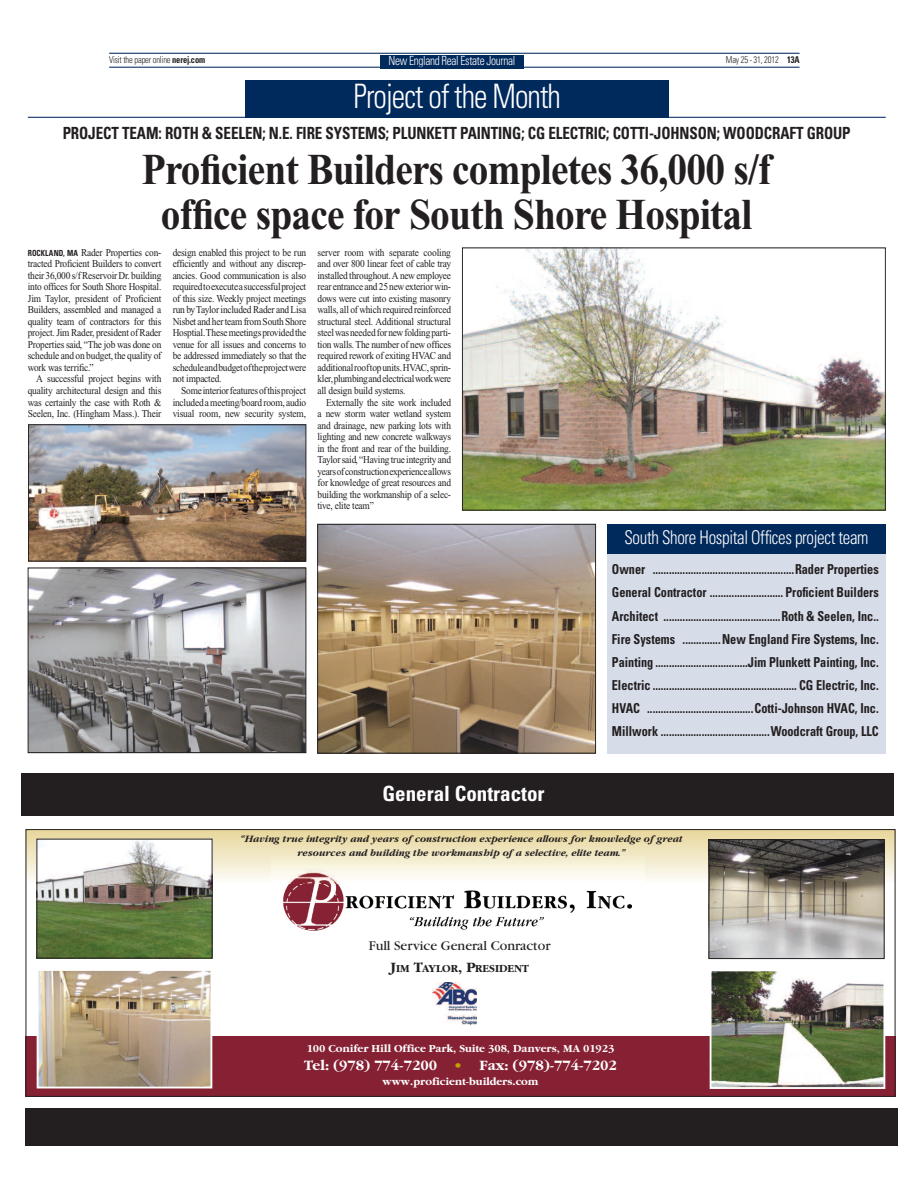
<style>
.page{position:relative;width:918px;height:1188px;background:#fff}
.page>*{position:absolute;margin:0;border:0;box-sizing:border-box;transform-origin:0 0}
.t1{font:700 44.1px/45.2px "Times New Roman";letter-spacing:-.02em;color:#231f20;text-align:center;scale:.9 1}
.t2{font:300 condensed 33.75px "Univers";letter-spacing:-.03em;color:#fff;scale:.9 1}
.t3{font:700 condensed 21px "Univers";color:#fff}
.t4{font:300 condensed 18.9px "Univers";letter-spacing:-.02em;color:#fff;scale:.9 1}
.t5{font:700 condensed 16.8px "Univers";letter-spacing:-.005em;color:#231f20;scale:.9 1}
.t6{font:700 14.85px "Garamond";color:#fff}
.t7{font:13.95px "Garamond";color:#231f20}
.t8{font:700 condensed 13.65px/23.1px "Univers";color:#231f20;text-align:justify;scale:.9 1}
.t9{font:300 condensed 12.6px "Univers";letter-spacing:-.03em;color:#fff;scale:.9 1}
.t10{font:700 11.1px "Garamond";color:#fff}
.t11{font:700 11.1px "Garamond";color:#231f20}
.t12{font:10.5px/11.6px "Times New Roman";letter-spacing:-.02em;color:#231f20;text-align:justify;scale:.9 1}
.t13{font:italic 700 10.2px/14px "Garamond";color:#231f20;text-align:center}
.t14{font:300 condensed 9.45px "Univers";letter-spacing:-.02em;color:#231f20;scale:.9 1}
.s1{font-weight:700}
.s2{font-family:"Univers";font-weight:700;font-stretch:condensed;font-size:8.4px}
.s3{font-size:14.85px}
.s4{color:#c2a205}
</style>
<div class="page">
<div style="left:246px;top:80px;width:423px;height:38px;background:#00295c"></div>
<hr style="left:28px;top:117px;width:858px;height:1px;background:#00295c">
<div style="left:380px;top:55px;width:144px;height:13px;background:#00295c"></div>
<hr style="left:109px;top:53px;width:691px;height:1px;background:#00295c">
<hr style="left:109px;top:67px;width:691px;height:1px;background:#00295c">
<div style="left:607px;top:552px;width:278px;height:201px;background:#d6dce8"></div>
<div style="left:607px;top:525px;width:279px;height:29px;background:#00295c"></div>
<img style="left:319px;top:526px;width:275px;height:226px">
<div style="left:317px;top:524px;width:279px;height:230px;border:1px solid #231f20"></div>
<img style="left:464px;top:249px;width:420px;height:260px">
<div style="left:462px;top:247px;width:424px;height:264px;border:1px solid #231f20"></div>
<img style="left:30px;top:426px;width:274px;height:134px">
<div style="left:28px;top:424px;width:278px;height:138px;border:1px solid #231f20"></div>
<img style="left:30px;top:569px;width:274px;height:182px">
<div style="left:28px;top:567px;width:278px;height:186px;border:1px solid #231f20"></div>
<div style="left:25px;top:1036px;width:871px;height:61px;background:#862134"></div>
<img style="left:27px;top:831px;width:867px;height:53px">
<img style="left:271px;top:856px;width:373px;height:75px">
<img style="left:711px;top:841px;width:171px;height:116px">
<div style="left:709px;top:839px;width:175px;height:120px;border:1px solid #231f20"></div>
<img style="left:713px;top:972px;width:169px;height:114px">
<div style="left:710px;top:969px;width:175px;height:120px;border:2px solid #fff"></div>
<img style="left:39px;top:841px;width:171px;height:115px">
<div style="left:37px;top:839px;width:175px;height:119px;border:1px solid #231f20"></div>
<img style="left:40px;top:972px;width:169px;height:113px">
<div style="left:37px;top:969px;width:175px;height:119px;border:2px solid #fff"></div>
<img style="left:433px;top:982px;width:44px;height:43px">
<div style="left:21px;top:773px;width:873px;height:43px;background:#231f20"></div>
<div style="left:26px;top:1108px;width:872px;height:38px;background:#231f20"></div>
<p class="t9" style="left:388px;top:56px;width:142px">New England Real Estate Journal</p>
<p class="t14" style="left:109px;top:56px;width:108px">Visit the paper online <span class="s1">nerej.com</span></p>
<p class="t14" style="left:726px;top:56px;width:83px">May 25 - 31, 2012 <span class="s1">13A</span></p>
<h2 class="t2" style="left:354px;top:84px;width:232px">Project of the Month</h2>
<h3 class="t5" style="left:63px;top:127px;width:877px">PROJECT TEAM: ROTH &amp; SEELEN; N.E. FIRE SYSTEMS; PLUNKETT PAINTING; CG ELECTRIC; COTTI-JOHNSON; WOODCRAFT GROUP</h3>
<h1 class="t1" style="left:142px;top:152px;width:701px">Proficient Builders completes 36,000 s/f office space for South Shore Hospital</h1>
<p class="t12" style="left:28px;top:247px;width:150px"><span class="s2">ROCKLAND, MA</span> Rader Properties con&shy;tracted Proficient Builders to convert their 36,000 s/f Reservoir Dr. building into offices for South Shore Hospital.<br>Jim Taylor, president of Proficient Builders, assembled and managed a quality team of contractors for this project. Jim Rader, president of Rader Properties said, “The job was done on schedule and on budget, the quality of work was terrific.”</p>
<p class="t12" style="left:28px;top:374px;width:150px;text-indent:8px">A successful project begins with quality architectural design and this was certainly the case with Roth &amp; Seelen, Inc. (Hingham Mass.). Their</p>
<p class="t12" style="left:173px;top:247px;width:150px">design enabled this project to be run efficiently and without any discrep&shy;ancies. Good communication is also required to execute a successful project of this size. Weekly project meetings run by Taylor included Rader and Lisa Nisbet and her team from South Shore Hosptial. These meetings provided the venue for all issues and concerns to be addressed immediately so that the schedule and budget of the project were not impacted.</p>
<p class="t12" style="left:173px;top:386px;width:150px;text-indent:8px">Some interior features of this project included a meeting/board room, audio visual room, new security system,</p>
<p class="t12" style="left:318px;top:247px;width:150px">server room with separate cooling and over 800 linear feet of cable tray installed throughout. A new employee rear entrance and 25 new exterior win&shy;dows were cut into existing masonry walls, all of which required reinforced structural steel. Additional structural steel was needed for new folding parti&shy;tion walls. The number of new offices required rework of exiting HVAC and additional roof top units. HVAC, sprin&shy;kler, plumbing and electrical work were all design build systems.</p>
<p class="t12" style="left:318px;top:397px;width:150px;text-indent:8px">Externally the site work included a new storm water wetland system and drainage, new parking lots with lighting and new concrete walkways in the front and rear of the building.<br>Taylor said, “Having true integrity and years of construction experience allows for knowledge of great resources and building the workmanship of a selec&shy;tive, elite team”</p>
<h3 class="t4" style="left:624px;top:530px;width:273px">South Shore Hospital Offices project team</h3>
<h3 class="t3" style="left:383px;top:786px;width:164px">General Contractor</h3>
<p class="t8" style="left:612px;top:559px;width:298px">Owner ....................................................Rader Properties General Contractor ........................... Proficient Builders Architect ...........................................Roth &amp; Seelen, Inc..<br>Fire Systems .............. New England Fire Systems, Inc.<br>Painting ..................................Jim Plunkett Painting, Inc.<br>Electric ..................................................... CG Electric, Inc.<br>HVAC .......................................Cotti-Johnson HVAC, Inc.<br>Millwork ........................................Woodcraft Group, LLC</p>
<p class="t13" style="left:241px;top:831px;width:444px">“Having true integrity and years of construction experience allows for knowledge of great resources and building the workmanship of a selective, elite team.”</p>
<h3 class="t7" style="left:369px;top:941px;width:183px">Full Service General Conractor</h3>
<p class="t11" style="left:390px;top:961px;width:140px"><span class="s3">J</span>IM <span class="s3">T</span>AYLOR<span class="s3">, P</span>RESIDENT</p>
<p class="t10" style="left:307px;top:1041px;width:309px">100 Conifer Hill Office Park, Suite 308, Danvers, MA 01923</p>
<h3 class="t6" style="left:304px;top:1057px;width:314px">Tel: (978) 774-7200 <span class="s4">•</span> Fax: (978)-774-7202</h3>
<p class="t10" style="left:383px;top:1075px;width:157px">www.proficient-builders.com</p>
</div>
